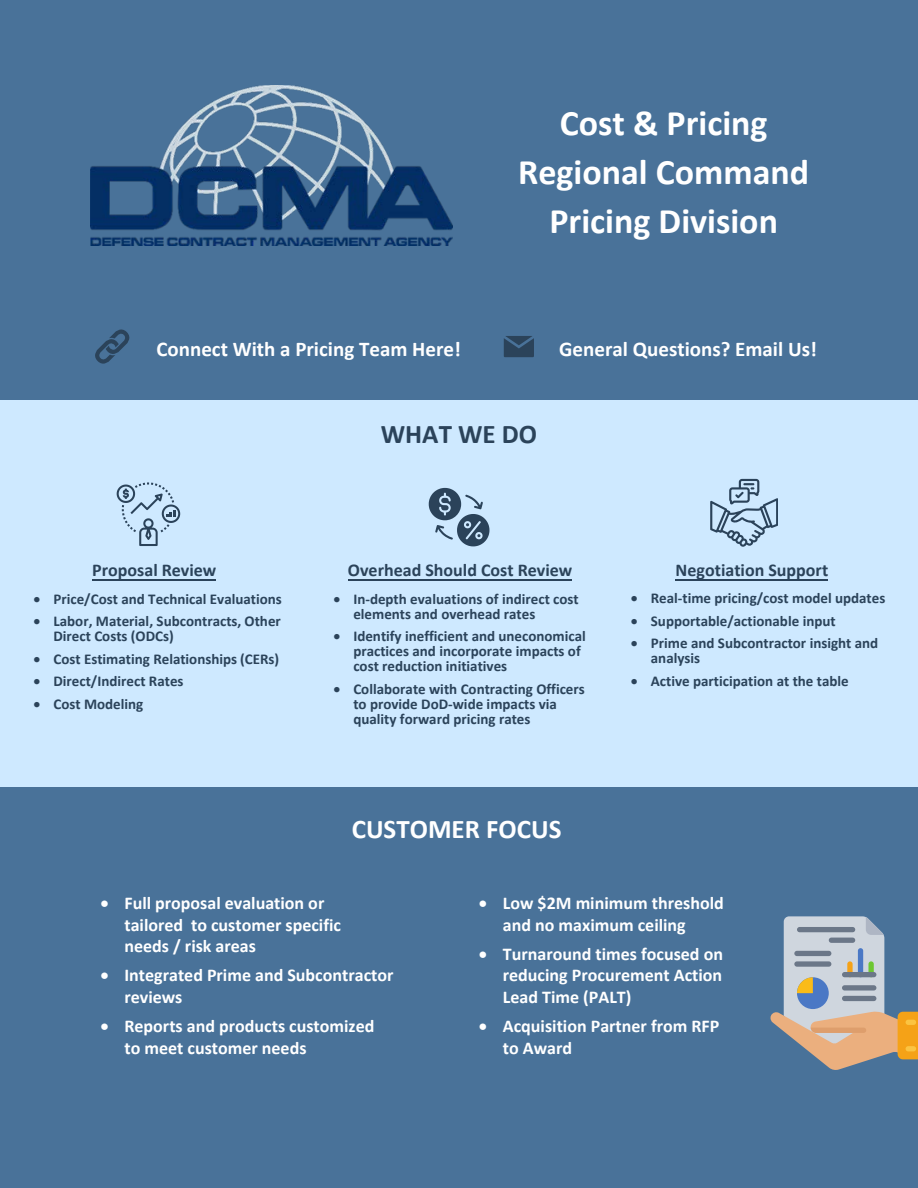
<style>
.page{position:relative;width:918px;height:1188px;background:#497299}
.page>*{position:absolute;margin:0;border:0;box-sizing:border-box;transform-origin:0 0}
.t1{font:700 36px/49.3px "Calibri";color:#fff;text-align:center}
.t2{font:700 27px "Calibri";color:#fff}
.t3{font:700 27px "Calibri";color:#2b435a}
.t4{font:700 21px "Calibri";color:#fff}
.t5{font:700 18px/21.6px "Calibri";color:#fff}
.t6{font:700 18px "Calibri";color:#2b435a}
.t7{font:700 15px/15px "Calibri";color:#2b435a}
.s1{font-style:inherit}
</style>
<div class="page">
<div style="left:0;top:401px;width:918px;height:386px;background:#cee9ff"></div>
<svg style="left:504px;top:336px;width:30px;height:21px"></svg>
<svg style="left:95px;top:329px;width:35px;height:35px"></svg>
<svg style="left:117px;top:482px;width:63px;height:64px"></svg>
<svg style="left:710px;top:479px;width:68px;height:67px"></svg>
<svg style="left:429px;top:488px;width:60px;height:58px"></svg>
<svg style="left:771px;top:916px;width:147px;height:154px"></svg>
<div style="left:906px;top:1020px;width:10px;height:5px;background:#fbc442;border-radius:3px"></div>
<div style="left:906px;top:1046px;width:10px;height:5px;background:#fbc442;border-radius:3px"></div>
<img style="left:90px;top:86px;width:362px;height:160px">
<hr style="left:93px;top:580px;width:123px;height:1px;background:#2b435a">
<hr style="left:348px;top:580px;width:224px;height:1px;background:#2b435a">
<hr style="left:676px;top:580px;width:152px;height:1px;background:#2b435a">
<p class="t1" style="left:518px;top:98px;width:293px">Cost &amp; Pricing<br>Regional Command<br>Pricing Division</p>
<p class="t4" style="left:156px;top:334px;width:306px">Connect With a Pricing Team Here!</p>
<p class="t4" style="left:559px;top:334px;width:259px">General Questions? Email Us!</p>
<p class="t6" style="left:92px;top:558px;width:126px">Proposal Review</p>
<p class="t7" style="left:34px;top:591px;width:250px">• Price/Cost and Technical Evaluations</p>
<p class="t7" style="left:54px;top:614px;width:229px;text-indent:-20px">• Labor, Material, Subcontracts, Other<br>Direct Costs (ODCs)</p>
<p class="t7" style="left:34px;top:651px;width:247px">• Cost Estimating Relationships (CERs)</p>
<p class="t7" style="left:34px;top:674px;width:152px">• Direct/Indirect Rates</p>
<p class="t7" style="left:34px;top:696px;width:111px">• Cost Modeling</p>
<p class="t3" style="left:381px;top:415px;width:158px">WHAT WE DO</p>
<p class="t6" style="left:348px;top:558px;width:226px">Overhead Should Cost Review</p>
<p class="t7" style="left:353px;top:591px;width:227px;text-indent:-20px">• In-depth evaluations of indirect cost elements and overhead rates</p>
<p class="t7" style="left:353px;top:628px;width:234px;text-indent:-20px">• Identify inefficient and uneconomical practices and incorporate impacts of cost reduction initiatives</p>
<p class="t7" style="left:353px;top:681px;width:233px;text-indent:-20px">• Collaborate with Contracting Officers to provide DoD-wide impacts via quality forward pricing rates</p>
<p class="t2" style="left:352px;top:810px;width:211px">CUSTOMER FOCUS</p>
<p class="t6" style="left:676px;top:558px;width:154px">Negotiation Support</p>
<p class="t7" style="left:631px;top:591px;width:256px">• Real-time pricing/cost model updates</p>
<p class="t7" style="left:631px;top:613px;width:206px">• Supportable/actionable input</p>
<p class="t7" style="left:651px;top:636px;width:229px;text-indent:-20px">• Prime and Subcontractor insight and analysis</p>
<p class="t7" style="left:631px;top:673px;width:219px">• Active participation at the table</p>
<p class="t5" style="left:124px;top:892px;width:218px;text-indent:-24px">• Full proposal evaluation or tailored <span class="s1">t</span>o customer specific needs / risk areas</p>
<p class="t5" style="left:124px;top:964px;width:271px;text-indent:-24px">• Integrated Prime and Subcontractor <span class="s1">reviews</span></p>
<p class="t5" style="left:124px;top:1015px;width:252px;text-indent:-24px">• Reports and products customized to meet customer needs</p>
<p class="t5" style="left:503px;top:892px;width:222px;text-indent:-24px">• Low $2M minimum threshold and no maximum ceiling</p>
<p class="t5" style="left:503px;top:943px;width:222px;text-align:justify;text-indent:-24px">• Turnaround times focused on reducing Procurement Action Lead Time (PALT)</p>
<p class="t5" style="left:503px;top:1015px;width:218px;text-indent:-24px">• Acquisition Partner from RFP to Award</p>
</div>
